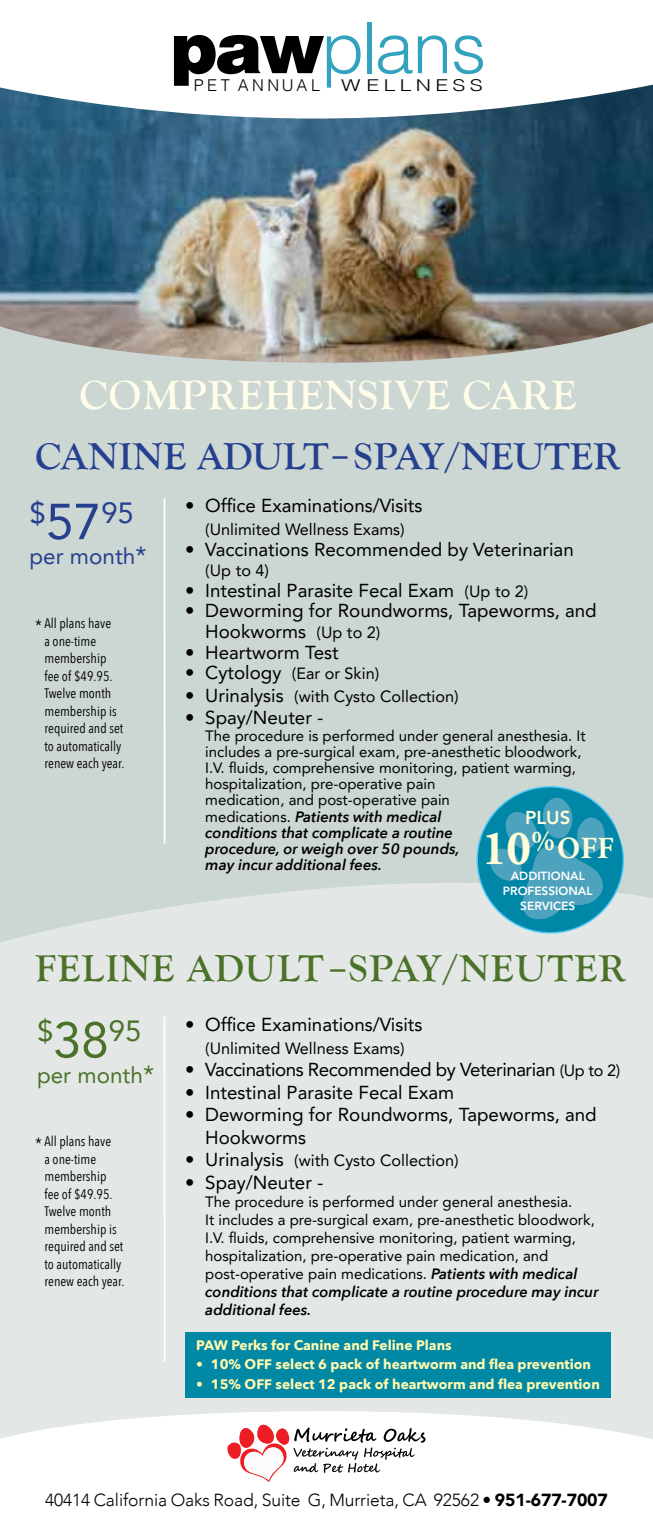
<style>
.page{position:relative;width:653px;height:1530px;background:#fff}
.page>*{position:absolute;margin:0;border:0;box-sizing:border-box;transform-origin:0 0}
.t1{font:300 71px "Helvetica";letter-spacing:-.03em;color:#33a2bf}
.t2{font:700 42.5px "Goudy Old Style T";letter-spacing:.02em;color:#fffde9}
.t3{font:700 38.75px "Goudy Old Style T";color:#25408f}
.t4{font:700 38.75px "Goudy Old Style T";letter-spacing:.04em;color:#4c7229}
.t5{font:700 30.5px "Adobe Garamond Pro";color:#fffcd9;scale:.96 1}
.t6{font:29.25px "Avenir LT Pro";color:#4c7229}
.t7{font:29.25px "Avenir LT Pro";color:#25408f}
.t8{font:22.5px "Avenir LT Pro";color:#4c7229}
.t9{font:22.5px "Avenir LT Pro";color:#25408f}
.t10{font:18.75px/22.5px "Avenir LT Pro";color:#000}
.t11{font:18.75px "Avenir LT Pro";letter-spacing:-.025em;color:#000}
.t12{font:800 18.75px "Avenir LT Pro";color:#fffcd9}
.t13{font:300 17.5px "Avenir";letter-spacing:-.005em;color:#000}
.t14{font:16.25px "Avenir LT Pro";color:#000}
.t15{font:300 16.25px "Helvetica";letter-spacing:.22em;color:#000}
.t16{font:300 16.25px "Helvetica";letter-spacing:.2em;color:#000;scale:1.34 1}
.t17{font:15px/18px "Avenir LT Pro";color:#000}
.t18{font:italic 600 15px/16.2px "Avenir Next";color:#000}
.t19{font:13.75px/17.5px "Avenir Next Condensed";color:#000}
.t20{font:700 13.75px "Avenir Next";color:#fff9ae}
.t21{font:800 12px/15.2px "Avenir LT Pro";color:#fff;text-align:center}
.s1{font-family:"Helvetica LT Std";font-weight:900;color:#000}
.s2{font-size:50px}
.s3{font-size:25px}
.s4{font-size:16.25px}
.s5{font-size:18.75px}
.s6{font-family:"Avenir LT Pro";font-weight:400;font-style:normal}
.s7{font-size:49.25px}
.s8{font-family:"Avenir Next";font-weight:600;font-style:italic}
.s9{font-weight:900}
</style>
<div class="page">
<div style="left:0;top:364px;width:652px;height:516px;background:#ccd6d2"></div>
<svg style="left:0;top:880px;width:652px;height:561px;background:#e3e8e6"></svg>
<hr style="left:163px;top:1017px;width:2px;height:345px;background:#fff">
<svg style="left:227px;top:1425px;width:198px;height:57px"></svg>
<hr style="left:163px;top:498px;width:2px;height:346px;background:#fff">
<svg style="left:466px;top:776px;width:166px;height:168px;background:#68b1c2"></svg>
<img style="left:0;top:85px;width:652px;height:279px">
<div style="left:185px;top:1332px;width:425px;height:66px;background:#0088a5"></div>
<h1 class="t1" style="left:171px;top:-12px;width:317px"><span class="s1">paw</span>plans</h1>
<p class="t15" style="left:194px;top:71px;width:128px">PET ANNUAL</p>
<p class="t16" style="left:341px;top:71px;width:107px">WELLNESS</p>
<h2 class="t2" style="left:79px;top:371px;width:498px">COMPREHENSIVE CARE</h2>
<h3 class="t3" style="left:35px;top:434px;width:586px">CANINE ADULT–SPAY/NEUTER</h3>
<h3 class="t7" style="left:30px;top:494px;width:106px">$<span class="s2">57</span>95</h3>
<h3 class="t9" style="left:30px;top:543px;width:119px">per month<span class="s3">*</span></h3>
<p class="t19" style="left:44px;top:614px;width:81px;text-indent:-9px"><span class="s4">*</span> All plans have<br>a one-time membership fee of $49.95.<br>Twelve month membership is required and set to automatically renew each year.</p>
<p class="t10" style="left:185px;top:494px;width:239px">• Office Examinations/Visits</p>
<p class="t14" style="left:205px;top:519px;width:201px">(Unlimited Wellness Exams)</p>
<p class="t10" style="left:185px;top:538px;width:390px">• Vaccinations Recommended by Veterinarian</p>
<p class="t14" style="left:205px;top:561px;width:65px">(Up to 4)</p>
<p class="t10" style="left:185px;top:579px;width:344px">• Intestinal Parasite Fecal Exam <span class="s4">(Up to 2)</span></p>
<p class="t10" style="left:205px;top:600px;width:393px;line-height:20.5px;text-indent:-20px">• Deworming for Roundworms, Tapeworms, and<br>Hookworms <span class="s4">(Up to 2)</span></p>
<p class="t10" style="left:185px;top:641px;width:155px">• Heartworm Test</p>
<p class="t14" style="left:185px;top:664px;width:195px"><span class="s5">• Cytology</span> (Ear or Skin)</p>
<p class="t14" style="left:185px;top:686px;width:275px"><span class="s5">• Urinalysis</span> (with Cysto Collection)</p>
<p class="t10" style="left:185px;top:706px;width:140px">• Spay/Neuter -</p>
<p class="t17" style="left:205px;top:727px;width:382px;line-height:16.2px">The procedure is performed under general anesthesia. It includes a pre-surgical exam, pre-anesthetic bloodwork, I.V. fluids, comprehensive monitoring, patient warming, hospitalization, pre-operative pain<br>medication, and post-operative pain</p>
<p class="t18" style="left:205px;top:808px;width:256px"><span class="s6">medications.</span> Patients with medical conditions that complicate a routine procedure, or weigh over 50 pounds, may incur additional fees.</p>
<p class="t12" style="left:525px;top:806px;width:47px">PLUS</p>
<h3 class="t5" style="left:482px;top:830px;width:138px"><span class="s7">10</span><sup>%</sup>OFF</h3>
<p class="t21" style="left:503px;top:868px;width:91px">ADDITIONAL<br>PROFESSIONAL<br>SERVICES</p>
<h3 class="t4" style="left:35px;top:947px;width:592px">FELINE ADULT–SPAY/NEUTER</h3>
<h3 class="t6" style="left:37px;top:1013px;width:106px">$<span class="s2">38</span>95</h3>
<h3 class="t8" style="left:37px;top:1061px;width:119px">per month<span class="s3">*</span></h3>
<p class="t19" style="left:44px;top:1132px;width:81px;text-indent:-9px"><span class="s4">*</span> All plans have<br>a one-time membership fee of $49.95.<br>Twelve month membership is required and set to automatically renew each year.</p>
<p class="t10" style="left:185px;top:1013px;width:239px">• Office Examinations/Visits</p>
<p class="t14" style="left:205px;top:1038px;width:201px">(Unlimited Wellness Exams)</p>
<p class="t11" style="left:185px;top:1058px;width:436px">• Vaccinations Recommended by Veterinarian <span class="s4">(Up to 2)</span></p>
<p class="t10" style="left:185px;top:1081px;width:270px">• Intestinal Parasite Fecal Exam</p>
<p class="t10" style="left:205px;top:1103px;width:393px;text-indent:-20px">• Deworming for Roundworms, Tapeworms, and<br>Hookworms</p>
<p class="t14" style="left:185px;top:1151px;width:275px"><span class="s5">• Urinalysis</span> (with Cysto Collection)</p>
<p class="t10" style="left:185px;top:1171px;width:140px">• Spay/Neuter -</p>
<p class="t17" style="left:205px;top:1192px;width:391px">The procedure is performed under general anesthesia.<br>It includes a pre-surgical exam, pre-anesthetic bloodwork, I.V. fluids, comprehensive monitoring, patient warming, hospitalization, pre-operative pain medication, and post-operative pain medications. <span class="s8">Patients with medical</span></p>
<p class="t18" style="left:205px;top:1282px;width:394px;line-height:18px">conditions that complicate a routine procedure may incur additional fees.</p>
<p class="t20" style="left:196px;top:1333px;width:257px">PAW Perks for Canine and Feline Plans</p>
<p class="t20" style="left:196px;top:1352px;width:396px">• 10% OFF select 6 pack of heartworm and flea prevention</p>
<p class="t20" style="left:196px;top:1372px;width:405px">• 15% OFF select 12 pack of heartworm and flea prevention</p>
<p class="t13" style="left:45px;top:1490px;width:564px">40414 California Oaks Road, Suite G, Murrieta, CA 92562 • <span class="s9">951-677-7007</span></p>
</div>
